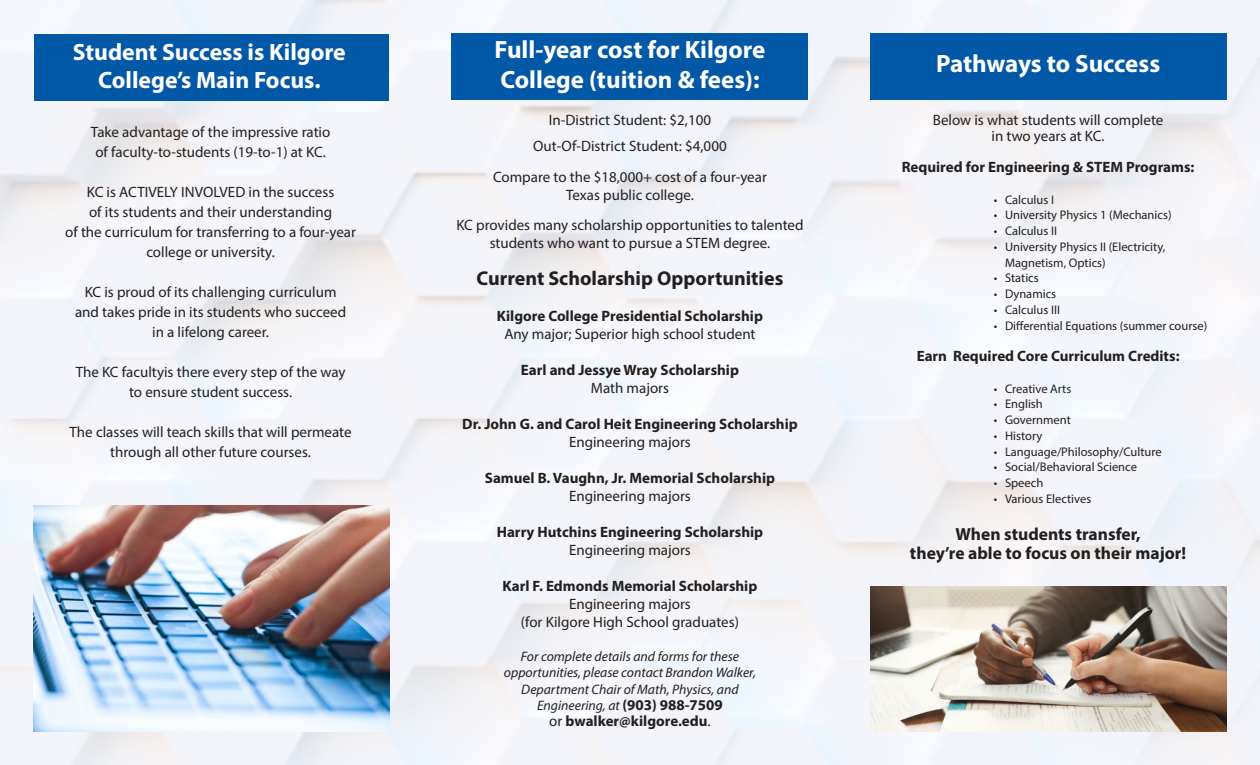
<style>
.page{position:relative;width:1260px;height:765px;background:#fff}
.page>*{position:absolute;margin:0;border:0;box-sizing:border-box;transform-origin:0 0}
.t1{font:700 25px/30px "Myriad Pro";color:#fff}
.t2{font:700 23.75px/28.5px "Myriad Pro";color:#fff;text-align:center}
.t3{font:700 20px "Myriad Pro";color:#231f20}
.t4{font:700 17.5px "Myriad Pro";color:#231f20}
.t5{font:15px/18px "Myriad Pro";color:#231f20;text-align:center}
.t6{font:700 15px "Myriad Pro";color:#231f20}
.t7{font:italic 13.75px "Myriad Pro";color:#231f20}
.t8{font:12.5px/15.8px "Myriad Pro";color:#231f20}
.s1{font-weight:700;font-style:normal;font-size:15px}
.s2{font-weight:400}
</style>
<div class="page">
<img style="left:0;top:0;width:1260px;height:765px">
<img style="left:870px;top:587px;width:356px;height:144px">
<div style="left:34px;top:34px;width:355px;height:67px;background:#0158a6"></div>
<div style="left:452px;top:34px;width:356px;height:66px;background:#0158a6"></div>
<div style="left:870px;top:33px;width:356px;height:67px;background:#0158a6"></div>
<img style="left:34px;top:506px;width:356px;height:226px">
<p class="t2" style="left:73px;top:37px;width:274px">Student Success is Kilgore<br>College’s Main Focus.</p>
<p class="t5" style="left:91px;top:122px;width:241px">Take advantage of the impressive ratio</p>
<p class="t5" style="left:95px;top:142px;width:232px">of faculty-to-students (19-to-1) at KC.</p>
<p class="t5" style="left:87px;top:182px;width:249px">KC is ACTIVELY INVOLVED in the success</p>
<p class="t5" style="left:89px;top:202px;width:245px">of its students and their understanding</p>
<p class="t5" style="left:65px;top:222px;width:292px">of the curriculum for transferring to a four-year</p>
<p class="t5" style="left:146px;top:242px;width:130px">college or university.</p>
<p class="t5" style="left:85px;top:282px;width:253px">KC is proud of its challenging curriculum</p>
<p class="t5" style="left:75px;top:302px;width:273px">and takes pride in its students who succeed</p>
<p class="t5" style="left:152px;top:322px;width:118px">in a lifelong career.</p>
<p class="t5" style="left:76px;top:362px;width:271px">The KC facultyis there every step of the way</p>
<p class="t5" style="left:129px;top:382px;width:165px">to ensure student success.</p>
<p class="t5" style="left:70px;top:422px;width:283px">The classes will teach skills that will permeate</p>
<p class="t5" style="left:110px;top:442px;width:202px">through all other future courses.</p>
<p class="t1" style="left:495px;top:34px;width:272px">Full-year cost for Kilgore<br>College (tuition &amp; fees):</p>
<p class="t5" style="left:549px;top:111px;width:164px">In-District Student: $2,100</p>
<p class="t5" style="left:533px;top:137px;width:195px">Out-Of-District Student: $4,000</p>
<p class="t5" style="left:493px;top:167px;width:275px">Compare to the $18,000+ cost of a four-year</p>
<p class="t5" style="left:566px;top:185px;width:129px">Texas public college.</p>
<p class="t5" style="left:456px;top:216px;width:349px">KC provides many scholarship opportunities to talented students who want to pursue a STEM degree.</p>
<p class="t3" style="left:477px;top:265px;width:308px">Current Scholarship Opportunities</p>
<p class="t6" style="left:497px;top:306px;width:268px">Kilgore College Presidential Scholarship</p>
<p class="t5" style="left:504px;top:324px;width:253px">Any major; Superior high school student</p>
<p class="t6" style="left:521px;top:360px;width:220px">Earl and Jessye Wray Scholarship</p>
<p class="t5" style="left:591px;top:378px;width:80px">Math majors</p>
<p class="t6" style="left:462px;top:414px;width:337px">Dr. John G. and Carol Heit Engineering Scholarship</p>
<p class="t5" style="left:569px;top:432px;width:123px">Engineering majors</p>
<p class="t6" style="left:485px;top:468px;width:292px">Samuel B. Vaughn, Jr. Memorial Scholarship</p>
<p class="t5" style="left:569px;top:486px;width:123px">Engineering majors</p>
<p class="t6" style="left:497px;top:522px;width:268px">Harry Hutchins Engineering Scholarship</p>
<p class="t5" style="left:569px;top:540px;width:123px">Engineering majors</p>
<p class="t6" style="left:503px;top:576px;width:256px">Karl F. Edmonds Memorial Scholarship</p>
<p class="t5" style="left:569px;top:594px;width:123px">Engineering majors</p>
<p class="t5" style="left:521px;top:612px;width:220px">(for Kilgore High School graduates)</p>
<p class="t7" style="left:521px;top:648px;width:220px">For complete details and forms for these</p>
<p class="t7" style="left:504px;top:664px;width:254px">opportunities, please contact Brandon Walker,</p>
<p class="t7" style="left:521px;top:680px;width:219px">Department Chair of Math, Physics, and</p>
<p class="t7" style="left:537px;top:697px;width:187px">Engineering, at <span class="s1">(903) 988-7509</span></p>
<p class="t6" style="left:549px;top:711px;width:163px"><span class="s2">or</span> bwalker@kilgore.edu<span class="s2">.</span></p>
<p class="t1" style="left:936px;top:47px;width:226px">Pathways to Success</p>
<p class="t5" style="left:933px;top:111px;width:232px">Below is what students will complete</p>
<p class="t5" style="left:992px;top:126px;width:115px">in two years at KC.</p>
<p class="t6" style="left:902px;top:157px;width:294px">Required for Engineering &amp; STEM Programs:</p>
<p class="t8" style="left:994px;top:191px;width:62px">• Calculus I</p>
<p class="t8" style="left:994px;top:207px;width:179px">• University Physics 1 (Mechanics)</p>
<p class="t8" style="left:994px;top:223px;width:65px">• Calculus II</p>
<p class="t8" style="left:1005px;top:239px;width:162px;text-indent:-11px">• University Physics II (Electricity,<br>Magnetism, Optics)</p>
<p class="t8" style="left:994px;top:270px;width:47px">• Statics</p>
<p class="t8" style="left:994px;top:286px;width:64px">• Dynamics</p>
<p class="t8" style="left:994px;top:302px;width:68px">• Calculus III</p>
<p class="t8" style="left:994px;top:317px;width:215px">• Differential Equations (summer course)</p>
<p class="t6" style="left:917px;top:346px;width:264px">Earn Required Core Curriculum Credits:</p>
<p class="t8" style="left:994px;top:380px;width:79px">• Creative Arts</p>
<p class="t8" style="left:994px;top:396px;width:51px">• English</p>
<p class="t8" style="left:994px;top:412px;width:79px">• Government</p>
<p class="t8" style="left:994px;top:428px;width:50px">• History</p>
<p class="t8" style="left:994px;top:443px;width:169px">• Language/Philosophy/Culture</p>
<p class="t8" style="left:994px;top:459px;width:145px">• Social/Behavioral Science</p>
<p class="t8" style="left:994px;top:475px;width:51px">• Speech</p>
<p class="t8" style="left:994px;top:491px;width:99px">• Various Electives</p>
<p class="t4" style="left:955px;top:523px;width:187px">When students transfer,</p>
<p class="t4" style="left:910px;top:542px;width:278px">they’re able to focus on their major!</p>
</div>
